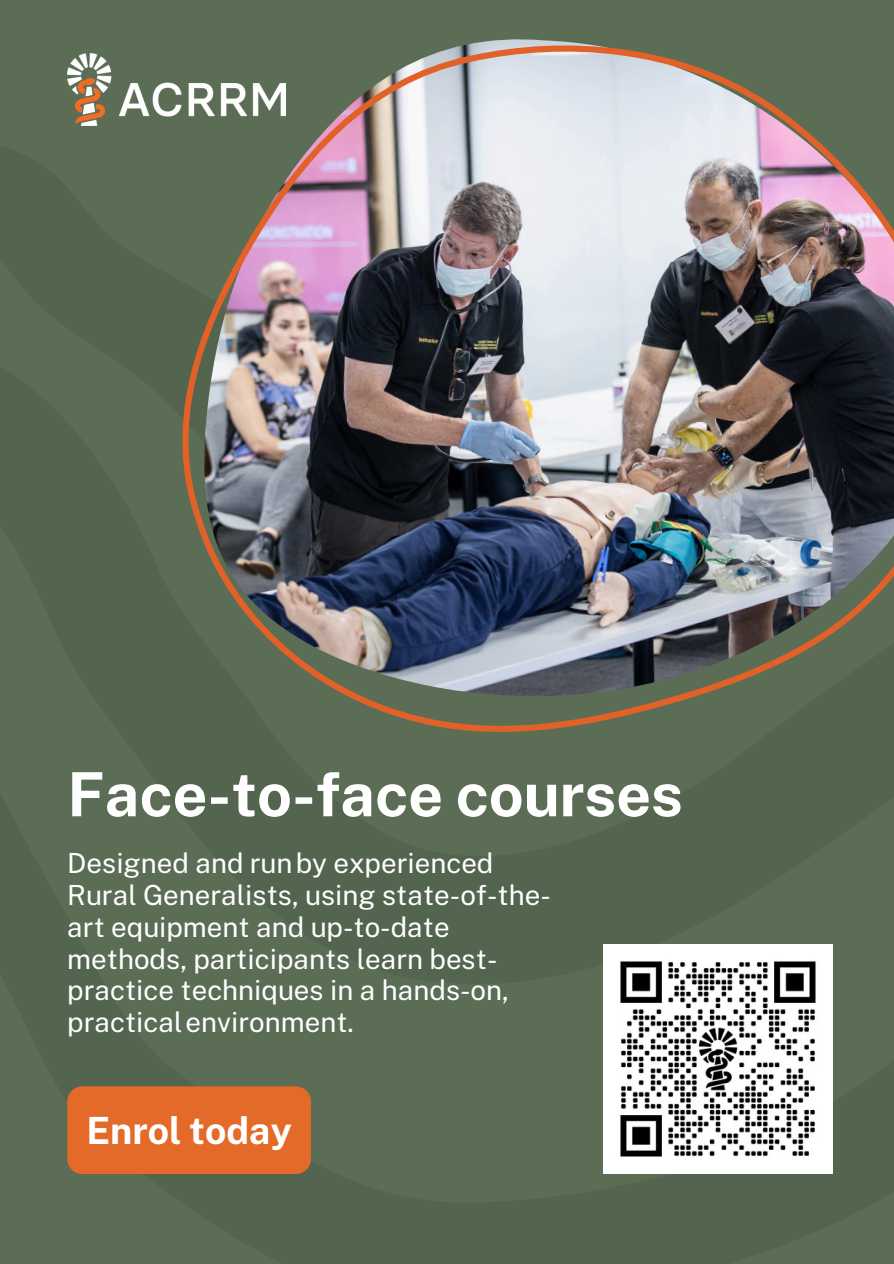
<style>
.page{position:relative;width:894px;height:1264px;background:#fff}
.page>*{position:absolute;margin:0;border:0;box-sizing:border-box;transform-origin:0 0}
.t1{font:700 60.9px "Public Sans";color:#fff}
.t2{font:700 37.5px "Public Sans";color:#fff}
.t3{font:27.75px/31.8px "Public Sans";color:#fff}
</style>
<div class="page">
<div style="left:0;top:90px;width:122px;height:215px;background:#53654e"></div>
<div style="left:0;top:305px;width:122px;height:285px;background:#53654e"></div>
<div style="left:0;top:590px;width:893px;height:673px;background:#5b6d55"></div>
<img style="left:67px;top:53px;width:55px;height:72px">
<img style="left:122px;top:0;width:771px;height:830px">
<div style="left:67px;top:1086px;width:244px;height:88px;background:#e46a2a;border-radius:15px"></div>
<img style="left:603px;top:944px;width:229px;height:229px">
<h1 class="t1" style="left:67px;top:758px;width:617px">Face-to-face courses</h1>
<p class="t3" style="left:67px;top:847px;width:485px">Designed and runby experienced Rural Generalists, using state-of-the&shy;art equipment and up-to-date methods, participants learn best&shy;practice techniques in a hands-on, practicalenvironment.</p>
<p class="t2" style="left:86px;top:1108px;width:207px">Enrol today</p>
</div>
